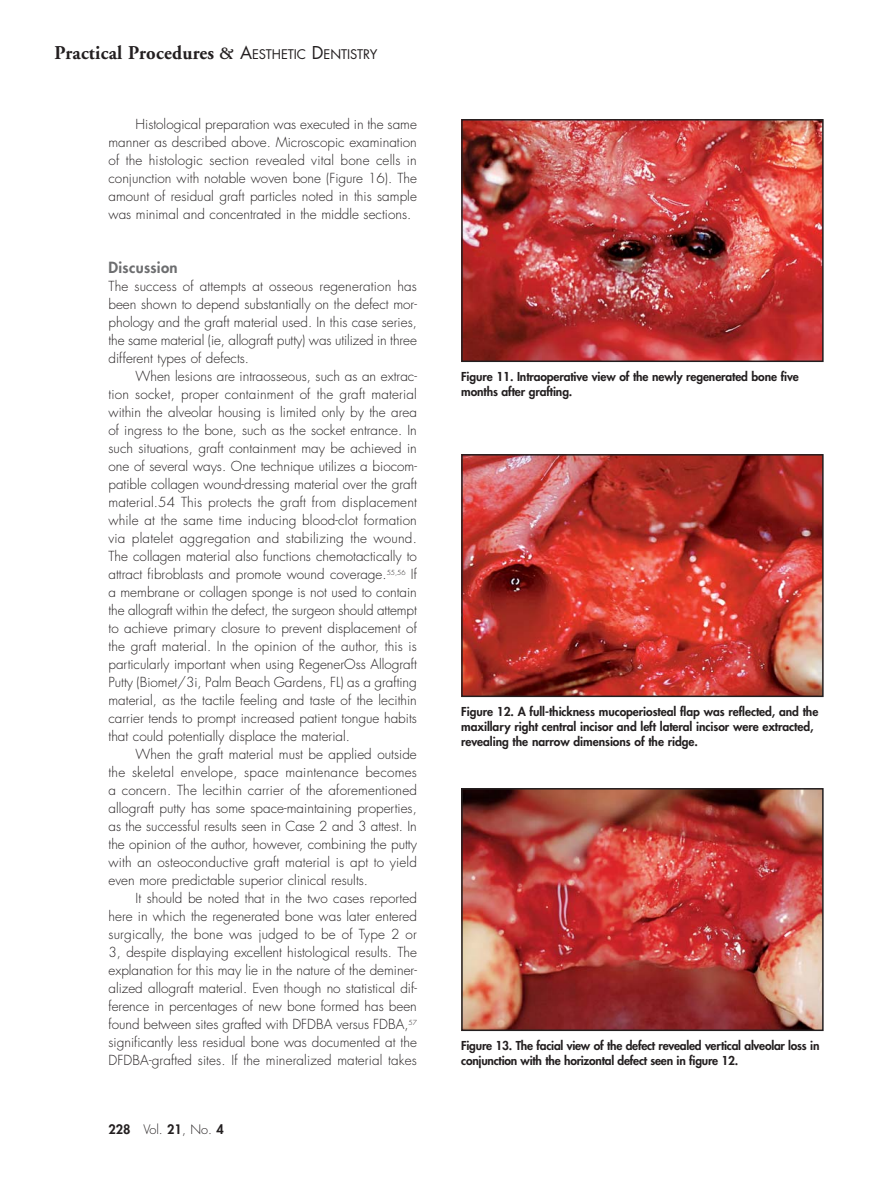
<style>
.page{position:relative;width:877px;height:1177px;background:#fff}
.page>*{position:absolute;margin:0;border:0;box-sizing:border-box;transform-origin:0 0}
.t1{font:700 19.5px "Adobe Garamond";letter-spacing:.015em;color:#231f20;scale:.95 1}
.t2{font:800 15px "Futura";letter-spacing:.02em;color:#6d6e70}
.t3{font:300 13.5px/18px "Futura";color:#231f20;text-align:justify}
.t4{font:300 12.75px "Futura";color:#231f20}
.t5{font:800 12px/15px "Futura";letter-spacing:-.01em;color:#231f20}
.s1{font-family:"Benguiat";font-weight:400;font-size:17.25px}
.s2{font-family:"Futura";font-weight:400;font-size:17.25px}
.s3{font-family:"Futura";font-weight:400;font-size:12.9px}
.s4{font-weight:800}
</style>
<div class="page">
<img style="left:464px;top:791px;width:356px;height:237px">
<div style="left:461px;top:788px;width:362px;height:243px;border:2px solid #231f20"></div>
<img style="left:464px;top:122px;width:356px;height:237px">
<div style="left:461px;top:119px;width:362px;height:243px;border:2px solid #231f20"></div>
<img style="left:464px;top:457px;width:356px;height:237px">
<div style="left:461px;top:454px;width:362px;height:243px;border:2px solid #231f20"></div>
<h1 class="t1" style="left:54px;top:45px;width:341px">Practical Procedures <span class="s1">&amp;</span> <span class="s2">A</span><span class="s3">ESTHETIC</span> <span class="s2">D</span><span class="s3">ENTISTRY</span></h1>
<p class="t3" style="left:108px;top:116px;width:310px;text-indent:27px">Histological preparation was executed in the same manner as described above. Microscopic examination of the histologic section revealed vital bone cells in conjunction with notable woven bone (Figure 16). The amount of residual graft particles noted in this sample was minimal and concentrated in the middle sections.</p>
<p class="t2" style="left:108px;top:260px;width:71px">Discussion</p>
<p class="t3" style="left:108px;top:278px;width:310px">The success of attempts at osseous regeneration has been shown to depend substantially on the defect mor&shy;phology and the graft material used. In this case series, the same material (ie, allograft putty) was utilized in three different types of defects.</p>
<p class="t3" style="left:108px;top:368px;width:310px;text-indent:27px">When lesions are intraosseous, such as an extrac&shy;tion socket, proper containment of the graft material within the alveolar housing is limited only by the area of ingress to the bone, such as the socket entrance. In such situations, graft containment may be achieved in one of several ways. One technique utilizes a biocom&shy;patible collagen wound-dressing material over the graft material.54 This protects the graft from displacement while at the same time inducing blood-clot formation via platelet aggregation and stabilizing the wound.<br>The collagen material also functions chemotactically to attract fibroblasts and promote wound coverage.<sup>55,56</sup> If a membrane or collagen sponge is not used to contain the allograft within the defect, the surgeon should attempt to achieve primary closure to prevent displacement of the graft material. In the opinion of the author, this is particularly important when using RegenerOss Allograft Putty (Biomet/3i, Palm Beach Gardens, FL) as a grafting material, as the tactile feeling and taste of the lecithin carrier tends to prompt increased patient tongue habits that could potentially displace the material.</p>
<p class="t3" style="left:108px;top:746px;width:310px;text-indent:27px">When the graft material must be applied outside the skeletal envelope, space maintenance becomes a concern. The lecithin carrier of the aforementioned allograft putty has some space-maintaining properties, as the successful results seen in Case 2 and 3 attest. In the opinion of the author, however, combining the putty with an osteoconductive graft material is apt to yield even more predictable superior clinical results.</p>
<p class="t3" style="left:108px;top:890px;width:310px;text-indent:27px">It should be noted that in the two cases reported here in which the regenerated bone was later entered surgically, the bone was judged to be of Type 2 or 3, despite displaying excellent histological results. The explanation for this may lie in the nature of the deminer&shy;alized allograft material. Even though no statistical dif&shy;ference in percentages of new bone formed has been found between sites grafted with DFDBA versus FDBA,<sup>57 </sup>significantly less residual bone was documented at the DFDBA-grafted sites. If the mineralized material takes</p>
<p class="t4" style="left:108px;top:1123px;width:117px"><span class="s4">228</span> Vol. <span class="s4">21</span>, No. <span class="s4">4</span></p>
<p class="t5" style="left:461px;top:370px;width:339px">Figure 11. Intraoperative view of the newly regenerated bone five months after grafting.</p>
<p class="t5" style="left:461px;top:705px;width:359px">Figure 12. A full-thickness mucoperiosteal flap was reflected, and the maxillary right central incisor and left lateral incisor were extracted, revealing the narrow dimensions of the ridge.</p>
<p class="t5" style="left:461px;top:1039px;width:360px">Figure 13. The facial view of the defect revealed vertical alveolar loss in conjunction with the horizontal defect seen in figure 12.</p>
</div>
